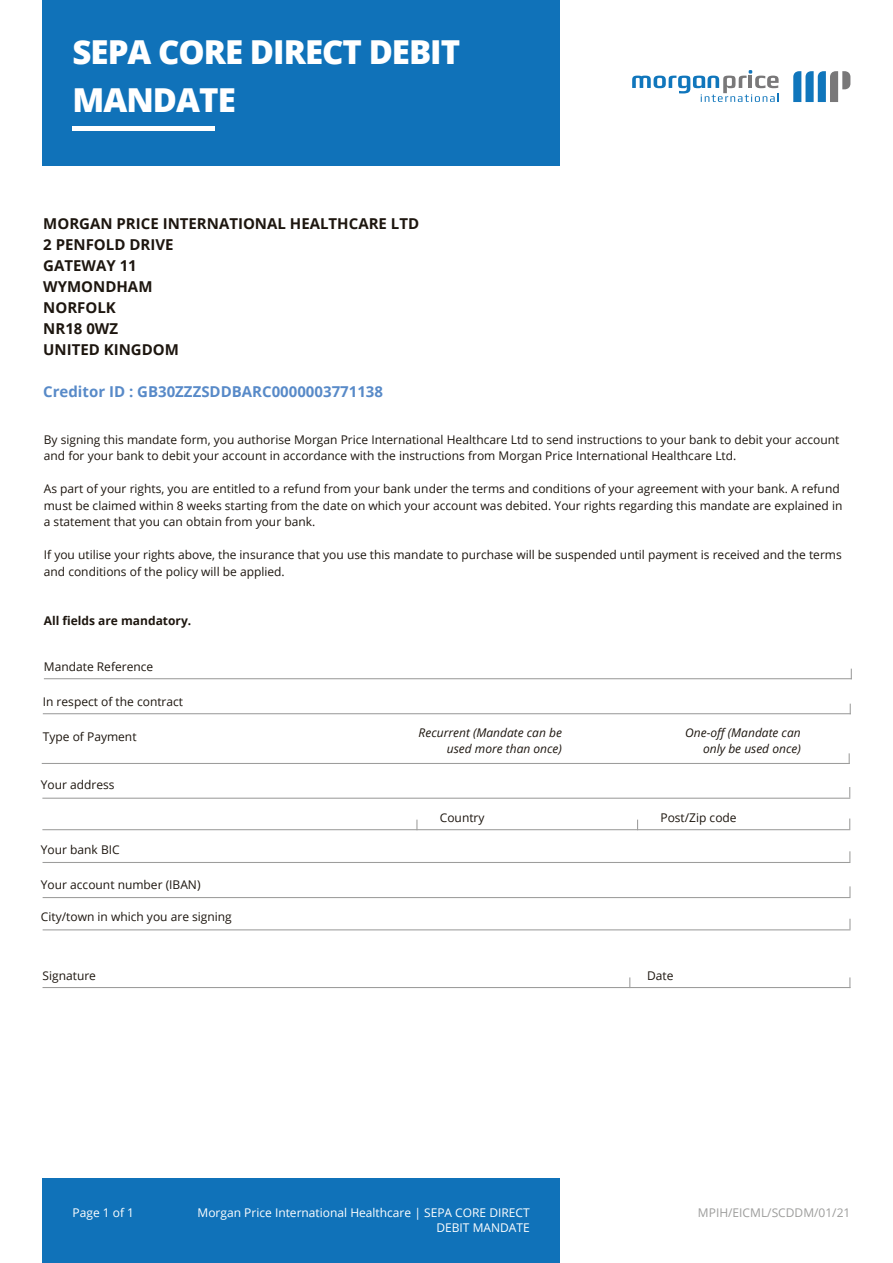
<style>
.page{position:relative;width:893px;height:1263px;background:#fff}
.page>*{position:absolute;margin:0;border:0;box-sizing:border-box;transform-origin:0 0}
.t1{font:800 33px/48px "Open Sans";letter-spacing:-.03em;color:#fff}
.t2{font:700 15px/21px "Open Sans";color:#1d160f}
.t3{font:700 15px "Open Sans";color:#588ac8}
.t4{font:12px/16.5px "Open Sans";color:#1d160f}
.t5{font:italic 12px/16.5px "Open Sans";color:#1d160f;text-align:right}
.t6{font:12px/14.4px "Open Sans";color:#fff;text-align:right}
.t7{font:12px "Open Sans";color:#9d9d9c}
.t8{font:700 12px "Open Sans";color:#1d160f}
</style>
<div class="page">
<div style="left:43px;top:1178px;width:517px;height:85px;background:#1072b9"></div>
<svg style="left:632px;top:70px;width:147px;height:32px"></svg>
<svg style="left:793px;top:71px;width:57px;height:31px"></svg>
<div style="left:43px;top:0;width:517px;height:166px;background:#1072b9"></div>
<div style="left:73px;top:126px;width:142px;height:5px;background:#fff"></div>
<hr style="left:44px;top:678px;width:808px;height:1px;background:#9d9d9c">
<hr style="left:43px;top:713px;width:808px;height:1px;background:#9d9d9c">
<hr style="left:42px;top:763px;width:808px;height:1px;background:#9d9d9c">
<hr style="left:42px;top:798px;width:808px;height:1px;background:#9d9d9c">
<hr style="left:43px;top:862px;width:807px;height:1px;background:#9d9d9c">
<hr style="left:43px;top:897px;width:807px;height:1px;background:#9d9d9c">
<hr style="left:43px;top:929px;width:807px;height:1px;background:#9d9d9c">
<hr style="left:42px;top:829px;width:808px;height:1px;background:#9d9d9c">
<hr style="left:43px;top:987px;width:807px;height:1px;background:#9d9d9c">
<h1 class="t1" style="left:73px;top:26px;width:389px">SEPA CORE DIRECT DEBIT<br>MANDATE</h1>
<p class="t2" style="left:43px;top:213px;width:377px">MORGAN PRICE INTERNATIONAL HEALTHCARE LTD<br>2 PENFOLD DRIVE<br>GATEWAY 11<br>WYMONDHAM<br>NORFOLK<br>NR18 0WZ<br>UNITED KINGDOM</p>
<p class="t3" style="left:43px;top:381px;width:341px">Creditor ID : GB30ZZZSDDBARC0000003771138</p>
<p class="t4" style="left:44px;top:431px;width:797px">By signing this mandate form, you authorise Morgan Price International Healthcare Ltd to send instructions to your bank to debit your account and for your bank to debit your account in accordance with the instructions from Morgan Price International Healthcare Ltd.</p>
<p class="t4" style="left:44px;top:480px;width:800px">As part of your rights, you are entitled to a refund from your bank under the terms and conditions of your agreement with your bank. A refund must be claimed within 8 weeks starting from the date on which your account was debited. Your rights regarding this mandate are explained in a statement that you can obtain from your bank.</p>
<p class="t4" style="left:44px;top:546px;width:799px">If you utilise your rights above, the insurance that you use this mandate to purchase will be suspended until payment is received and the terms and conditions of the policy will be applied.</p>
<p class="t8" style="left:44px;top:612px;width:149px">All fields are mandatory.</p>
<p class="t4" style="left:44px;top:658px;width:111px">Mandate Reference</p>
<p class="t4" style="left:43px;top:693px;width:142px">In respect of the contract</p>
<p class="t4" style="left:43px;top:728px;width:95px">Type of Payment</p>
<p class="t4" style="left:41px;top:776px;width:75px">Your address</p>
<p class="t4" style="left:41px;top:841px;width:80px">Your bank BIC</p>
<p class="t4" style="left:41px;top:876px;width:161px">Your account number (IBAN)</p>
<p class="t4" style="left:41px;top:908px;width:192px">City/town in which you are signing</p>
<p class="t5" style="left:419px;top:724px;width:145px">Recurrent (Mandate can be used more than once)</p>
<p class="t5" style="left:685px;top:724px;width:117px">One-off (Mandate can only be used once)</p>
<p class="t4" style="left:440px;top:809px;width:46px">Country</p>
<p class="t4" style="left:660px;top:809px;width:78px">Post/Zip code</p>
<p class="t4" style="left:43px;top:967px;width:55px">Signature</p>
<p class="t4" style="left:647px;top:967px;width:28px">Date</p>
<p class="t6" style="left:73px;top:1205px;width:63px">Page 1 of 1</p>
<p class="t7" style="left:698px;top:1204px;width:154px">MPIH/EICML/SCDDM/01/21</p>
<p class="t6" style="left:198px;top:1205px;width:334px">Morgan Price International Healthcare | SEPA CORE DIRECT<br>DEBIT MANDATE</p>
</div>
